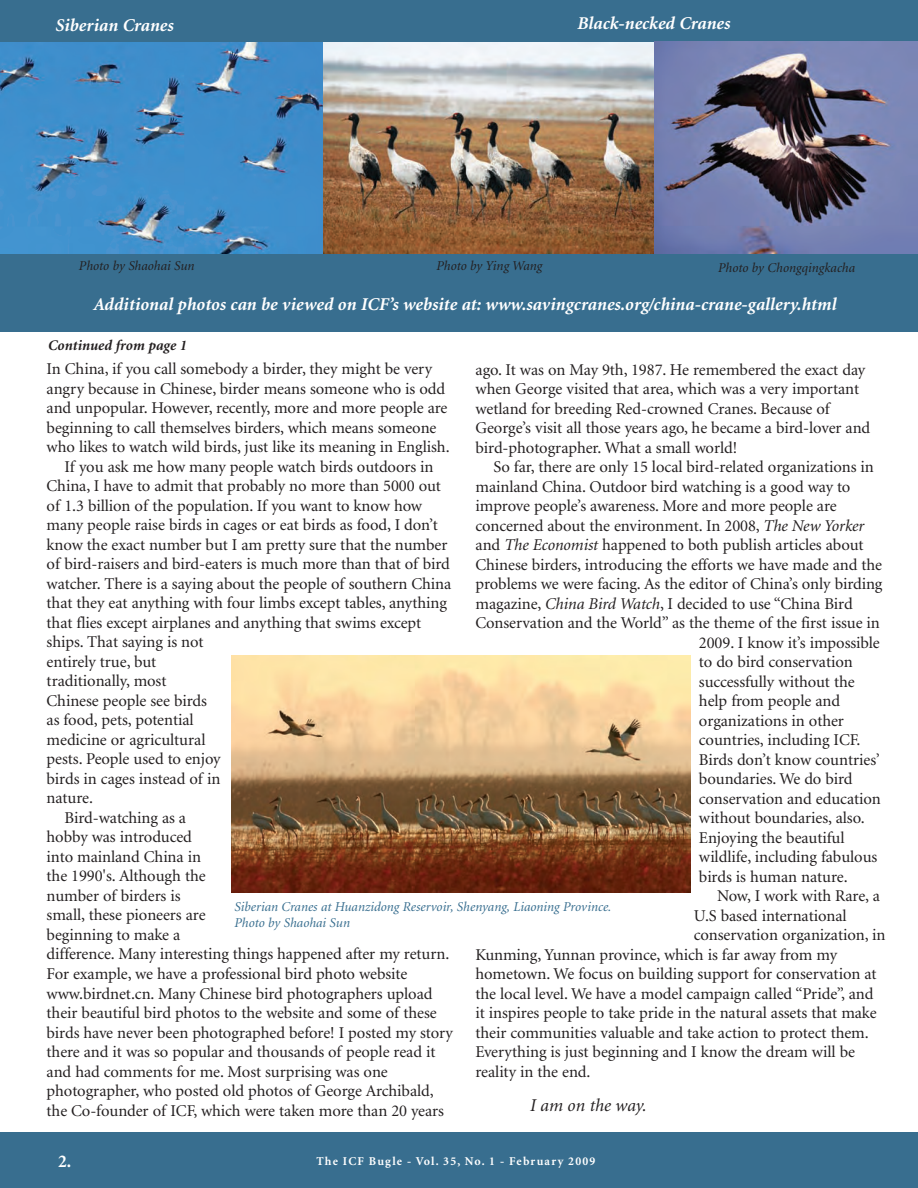
<style>
.page{position:relative;width:918px;height:1188px;background:#fff}
.page>*{position:absolute;margin:0;border:0;box-sizing:border-box;transform-origin:0 0}
.t1{font:italic 700 18px "Minion";color:#fff}
.t2{font:italic 18px "Minion";color:#231f20}
.t3{font:700 18px "Minion";color:#fff}
.t4{font:16.5px/19.5px "Minion";letter-spacing:-.005em;color:#231f20}
.t5{font:italic 700 14.7px "Minion";color:#231f20}
.t6{font:italic 13.5px/16.2px "Minion";color:#386e8f}
.t7{font:italic 13.5px "Minion";color:#231f20}
.t8{font:700 12px "Minion";letter-spacing:.1em;color:#fff}
.s1{font-style:italic}
</style>
<div class="page">
<div style="left:0;top:0;width:918px;height:332px;background:#386e8f"></div>
<img style="left:0;top:42px;width:918px;height:211px">
<img style="left:231px;top:655px;width:459px;height:238px">
<div style="left:0;top:1132px;width:918px;height:56px;background:#386e8f"></div>
<p class="t1" style="left:56px;top:18px;width:120px">Siberian Cranes</p>
<p class="t7" style="left:79px;top:260px;width:117px">Photo by Shaohai Sun</p>
<p class="t1" style="left:577px;top:17px;width:155px">Black-necked Cranes</p>
<p class="t7" style="left:436px;top:261px;width:108px">Photo by Ying Wang</p>
<p class="t7" style="left:718px;top:262px;width:139px">Photo by Chongqingkacha</p>
<p class="t1" style="left:93px;top:297px;width:745px">Additional photos can be viewed on ICF’s website at: www.savingcranes.org/china-crane-gallery.html</p>
<p class="t5" style="left:48px;top:339px;width:141px">Continued from page 1</p>
<p class="t4" style="left:47px;top:361px;width:387px">In China, if you call somebody a birder, they might be very</p>
<p class="t4" style="left:47px;top:380px;width:400px">angry because in Chinese, birder means someone who is odd</p>
<p class="t4" style="left:47px;top:400px;width:402px">and unpopular. However, recently, more and more people are</p>
<p class="t4" style="left:47px;top:419px;width:391px">beginning to call themselves birders, which means someone</p>
<p class="t4" style="left:47px;top:439px;width:405px">who likes to watch wild birds, just like its meaning in English.</p>
<p class="t4" style="left:65px;top:458px;width:370px">If you ask me how many people watch birds outdoors in</p>
<p class="t4" style="left:47px;top:478px;width:396px">China, I have to admit that probably no more than 5000 out</p>
<p class="t4" style="left:47px;top:497px;width:377px">of 1.3 billion of the population. If you want to know how</p>
<p class="t4" style="left:47px;top:517px;width:393px">many people raise birds in cages or eat birds as food, I don’t</p>
<p class="t4" style="left:47px;top:536px;width:402px">know the exact number but I am pretty sure that the number</p>
<p class="t4" style="left:47px;top:556px;width:405px">of bird-raisers and bird-eaters is much more than that of bird</p>
<p class="t4" style="left:47px;top:575px;width:406px">watcher. There is a saying about the people of southern China</p>
<p class="t4" style="left:47px;top:595px;width:402px">that they eat anything with four limbs except tables, anything</p>
<p class="t4" style="left:47px;top:614px;width:376px">that flies except airplanes and anything that swims except</p>
<p class="t4" style="left:47px;top:634px;width:159px">ships. That saying is not</p>
<p class="t4" style="left:47px;top:653px;width:111px">entirely true, but</p>
<p class="t4" style="left:47px;top:673px;width:121px">traditionally, most</p>
<p class="t4" style="left:47px;top:692px;width:162px">Chinese people see birds</p>
<p class="t4" style="left:47px;top:712px;width:149px">as food, pets, potential</p>
<p class="t4" style="left:47px;top:731px;width:160px">medicine or agricultural</p>
<p class="t4" style="left:47px;top:751px;width:176px">pests. People used to enjoy</p>
<p class="t4" style="left:47px;top:770px;width:175px">birds in cages instead of in</p>
<p class="t4" style="left:47px;top:790px;width:48px">nature.</p>
<p class="t4" style="left:65px;top:809px;width:123px">Bird-watching as a</p>
<p class="t4" style="left:47px;top:829px;width:147px">hobby was introduced</p>
<p class="t4" style="left:47px;top:848px;width:156px">into mainland China in</p>
<p class="t4" style="left:47px;top:868px;width:161px">the 1990's. Although the</p>
<p class="t4" style="left:47px;top:887px;width:136px">number of birders is</p>
<p class="t4" style="left:47px;top:907px;width:160px">small, these pioneers are</p>
<p class="t4" style="left:47px;top:926px;width:135px">beginning to make a</p>
<p class="t4" style="left:47px;top:946px;width:404px">difference. Many interesting things happened after my return.</p>
<p class="t4" style="left:47px;top:965px;width:362px">For example, we have a professional bird photo website</p>
<p class="t4" style="left:47px;top:985px;width:388px">www.birdnet.cn. Many Chinese bird photographers upload</p>
<p class="t4" style="left:47px;top:1004px;width:392px">their beautiful bird photos to the website and some of these</p>
<p class="t4" style="left:47px;top:1024px;width:408px">birds have never been photographed before! I posted my story</p>
<p class="t4" style="left:47px;top:1043px;width:390px">there and it was so popular and thousands of people read it</p>
<p class="t4" style="left:47px;top:1063px;width:343px">and had comments for me. Most surprising was one</p>
<p class="t4" style="left:47px;top:1082px;width:389px">photographer, who posted old photos of George Archibald,</p>
<p class="t4" style="left:47px;top:1102px;width:399px">the Co-founder of ICF, which were taken more than 20 years</p>
<p class="t4" style="left:476px;top:361px;width:396px">ago. It was on May 9th, 1987. He remembered the exact day when George visited that area, which was a very important wetland for breeding Red-crowned Cranes. Because of George’s visit all those years ago, he became a bird-lover and bird-photographer. What a small world!</p>
<p class="t4" style="left:494px;top:458px;width:382px">So far, there are only 15 local bird-related organizations in</p>
<p class="t4" style="left:476px;top:478px;width:376px">mainland China. Outdoor bird watching is a good way to</p>
<p class="t4" style="left:476px;top:497px;width:363px">improve people’s awareness. More and more people are</p>
<p class="t4" style="left:476px;top:517px;width:390px">concerned about the environment. In 2008, <span class="s1">The New Yorker</span></p>
<p class="t4" style="left:476px;top:536px;width:390px">and <span class="s1">The Economist</span> happened to both publish articles about</p>
<p class="t4" style="left:476px;top:556px;width:408px">Chinese birders, introducing the efforts we have made and the</p>
<p class="t4" style="left:476px;top:575px;width:408px">problems we were facing. As the editor of China’s only birding</p>
<p class="t4" style="left:476px;top:595px;width:379px">magazine, <span class="s1">China Bird Watch</span>, I decided to use “China Bird</p>
<p class="t4" style="left:476px;top:614px;width:406px">Conservation and the World” as the theme of the first issue in</p>
<p class="t4" style="left:699px;top:634px;width:182px">2009. I know it’s impossible</p>
<p class="t4" style="left:699px;top:653px;width:155px">to do bird conservation</p>
<p class="t4" style="left:699px;top:673px;width:157px">successfully without the</p>
<p class="t4" style="left:699px;top:692px;width:143px">help from people and</p>
<p class="t4" style="left:699px;top:712px;width:146px">organizations in other</p>
<p class="t4" style="left:699px;top:731px;width:163px">countries, including ICF.</p>
<p class="t4" style="left:699px;top:751px;width:182px">Birds don’t know countries’</p>
<p class="t4" style="left:699px;top:770px;width:155px">boundaries. We do bird</p>
<p class="t4" style="left:699px;top:790px;width:183px">conservation and education</p>
<p class="t4" style="left:699px;top:809px;width:167px">without boundaries, also.</p>
<p class="t4" style="left:699px;top:829px;width:147px">Enjoying the beautiful</p>
<p class="t4" style="left:699px;top:848px;width:180px">wildlife, including fabulous</p>
<p class="t4" style="left:699px;top:868px;width:150px">birds is human nature.</p>
<p class="t4" style="left:717px;top:887px;width:164px">Now, I work with Rare, a</p>
<p class="t4" style="left:694px;top:907px;width:154px">U.S based international</p>
<p class="t4" style="left:694px;top:926px;width:193px">conservation organization, in</p>
<p class="t4" style="left:476px;top:946px;width:363px">Kunming, Yunnan province, which is far away from my</p>
<p class="t4" style="left:476px;top:965px;width:403px">hometown. We focus on building support for conservation at</p>
<p class="t4" style="left:476px;top:985px;width:399px">the local level. We have a model campaign called “Pride”, and</p>
<p class="t4" style="left:476px;top:1004px;width:403px">it inspires people to take pride in the natural assets that make</p>
<p class="t4" style="left:476px;top:1024px;width:395px">their communities valuable and take action to protect them.</p>
<p class="t4" style="left:476px;top:1043px;width:381px">Everything is just beginning and I know the dream will be</p>
<p class="t4" style="left:476px;top:1063px;width:117px">reality in the end.</p>
<p class="t2" style="left:530px;top:1098px;width:118px">I am on the way.</p>
<p class="t6" style="left:234px;top:900px;width:379px">Siberian Cranes at Huanzidong Reservoir, Shenyang, Liaoning Province.<br>Photo by Shaohai Sun</p>
<p class="t3" style="left:58px;top:1154px;width:15px">2.</p>
<p class="t8" style="left:316px;top:1156px;width:280px">The ICF Bugle - Vol. 35, No. 1 - February 2009</p>
</div>
